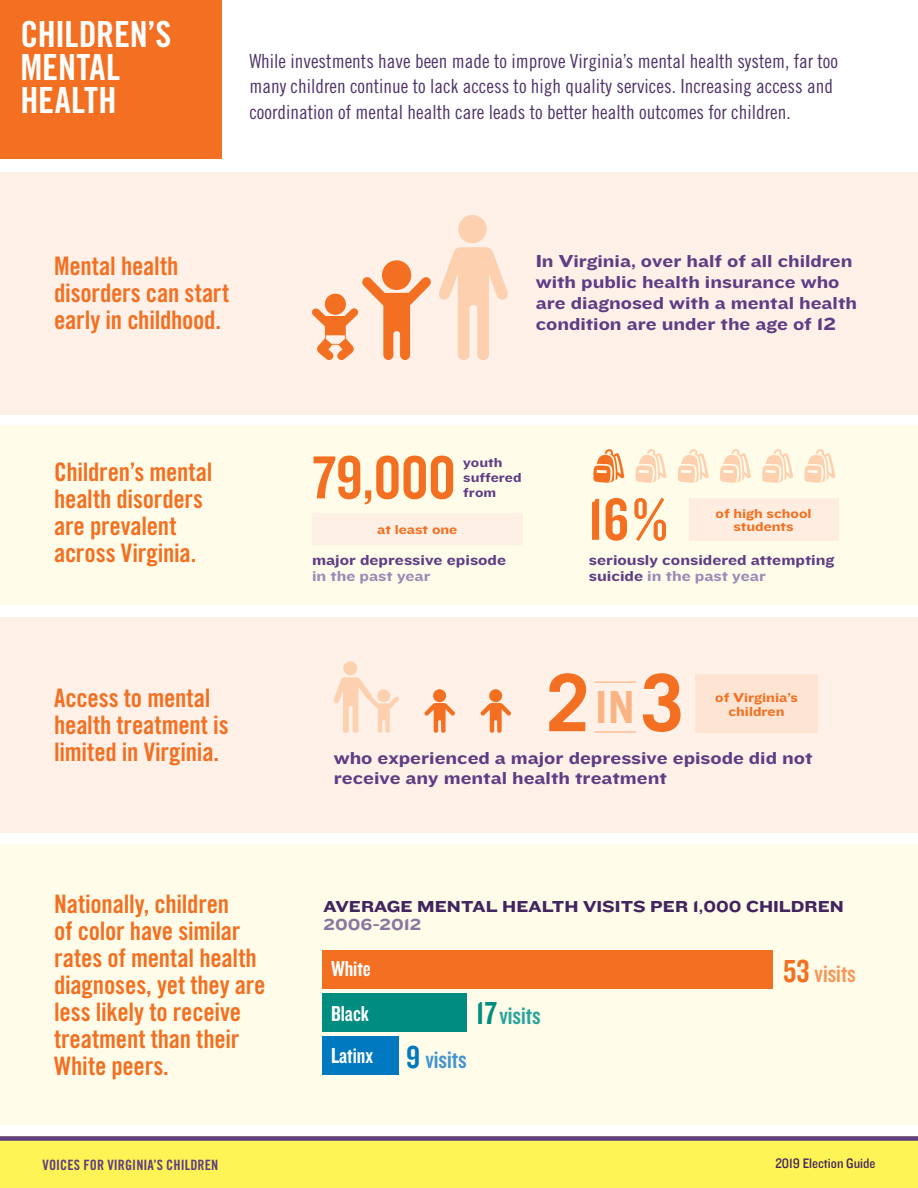
<style>
.page{position:relative;width:918px;height:1188px;background:#fff}
.page>*{position:absolute;margin:0;border:0;box-sizing:border-box;transform-origin:0 0}
.t1{font:700 79.2px "Trade Gothic LT Std";color:#f36f21}
.t2{font:63px "Knockout HTF49 Liteweight";color:#f36f21}
.t3{font:61.5px "Knockout HTF49 Liteweight";color:#f36f21}
.t4{font:36px/33px "Trade Gothic LT Std Bd Cn 20";letter-spacing:-.005em;color:#fff}
.t5{font:25.5px/27px "Trade Gothic LT Std Bd Cn 20";letter-spacing:-.01em;color:#f36f21}
.t6{font:25.5px "Knockout HTF49 Liteweight";color:#f7975b}
.t7{font:25.5px "Knockout HTF49 Liteweight";color:#28a59d}
.t8{font:25.5px "Knockout HTF49 Liteweight";color:#4594d0}
.t9{font:22.5px/42.2px "Knockout HTF49 Liteweight";color:#fff}
.t10{font:19.5px/25.5px "Trade Gothic LT Std Cn 18";color:#4e346a}
.t11{font:18px/21px "Knockout HTF53 Heviweight";color:#5f3d85}
.t12{font:16.5px "Knockout HTF53 Heviweight";color:#42245f}
.t13{font:16.5px "Knockout HTF53 Heviweight";color:#8878a0}
.t14{font:15px/16.5px "Knockout HTF53 Heviweight";color:#5f3d85}
.t15{font:15px "Knockout HTF53 Heviweight";color:#9c8ab7}
.t16{font:14.25px "Trade Gothic Bold Cond Twenty";letter-spacing:.005em;color:#5f3d85}
.t17{font:14.25px "Knockout HTF30 Junior Welterwt";color:#42245f}
.t18{font:13.5px/13.5px "Knockout HTF53 Heviweight";color:#f36f21;text-align:center}
.t19{font:13.5px/15px "Knockout HTF53 Heviweight";color:#5f3d85}
.s1{color:#9c8ab7}
.s2{font-size:44.4px;color:#fab383}
.s3{font-size:33px;color:#f36f21}
.s4{font-size:33px;color:#008d7f}
.s5{font-size:33px;color:#0079c1}
</style>
<div class="page">
<div style="left:0;top:1136px;width:918px;height:52px;background:#fff455"></div>
<div style="left:0;top:1136px;width:918px;height:5px;background:#5f3d85"></div>
<div style="left:0;top:425px;width:918px;height:180px;background:#fffde9"></div>
<div style="left:0;top:617px;width:918px;height:216px;background:#fff1e8"></div>
<div style="left:0;top:845px;width:918px;height:280px;background:#fffde9"></div>
<div style="left:0;top:172px;width:918px;height:243px;background:#fff1e8"></div>
<div style="left:0;top:0;width:221px;height:158px;background:#f36f21"></div>
<div style="left:689px;top:498px;width:149px;height:43px;background:#feede0"></div>
<div style="left:696px;top:675px;width:122px;height:58px;background:#fee5d3"></div>
<div style="left:312px;top:513px;width:211px;height:31px;background:#fff0e5"></div>
<div style="left:322px;top:1036px;width:77px;height:39px;background:#0079c1"></div>
<div style="left:322px;top:993px;width:145px;height:39px;background:#008d7f"></div>
<div style="left:322px;top:950px;width:451px;height:39px;background:#f36f21"></div>
<div style="left:458px;top:215px;width:29px;height:28px;background:#fdd0af;border-radius:50%"></div>
<svg style="left:439px;top:247px;width:69px;height:113px"></svg>
<svg style="left:312px;top:277px;width:119px;height:83px"></svg>
<div style="left:382px;top:260px;width:29px;height:30px;background:#f36f21;border-radius:50%"></div>
<svg style="left:593px;top:449px;width:31px;height:34px"></svg>
<svg style="left:636px;top:449px;width:31px;height:34px"></svg>
<svg style="left:720px;top:449px;width:31px;height:34px"></svg>
<svg style="left:678px;top:449px;width:31px;height:34px"></svg>
<svg style="left:762px;top:449px;width:31px;height:34px"></svg>
<svg style="left:804px;top:449px;width:31px;height:34px"></svg>
<hr style="left:595px;top:681px;width:41px;height:2px;background:#fcc198">
<hr style="left:595px;top:731px;width:41px;height:2px;background:#fcc198">
<svg style="left:480px;top:703px;width:31px;height:30px"></svg>
<div style="left:489px;top:689px;width:13px;height:13px;background:#f36f21;border-radius:50%"></div>
<svg style="left:424px;top:703px;width:31px;height:30px"></svg>
<div style="left:433px;top:689px;width:13px;height:13px;background:#f36f21;border-radius:50%"></div>
<div style="left:343px;top:661px;width:14px;height:14px;background:#fdd0af;border-radius:50%"></div>
<svg style="left:333px;top:677px;width:66px;height:56px"></svg>
<h3 class="t4" style="left:21px;top:17px;width:153px">CHILDREN’S<br>MENTAL<br>HEALTH</h3>
<p class="t10" style="left:249px;top:48px;width:590px">While investments have been made to improve Virginia’s mental health system, far too many children continue to lack access to high quality services. Increasing access and coordination of mental health care leads to better health outcomes for children.</p>
<p class="t5" style="left:54px;top:252px;width:177px">Mental health disorders can start early in childhood.</p>
<p class="t5" style="left:54px;top:458px;width:160px">Children’s mental health disorders are prevalent across Virginia.</p>
<p class="t5" style="left:54px;top:685px;width:176px">Access to mental health treatment is limited in Virginia.</p>
<p class="t11" style="left:536px;top:251px;width:323px">In Virginia, over half of all children with public health insurance who are diagnosed with a mental health condition are under the age of 12</p>
<h2 class="t2" style="left:312px;top:445px;width:145px">79,000</h2>
<p class="t19" style="left:463px;top:456px;width:60px">youth suffered from</p>
<p class="t18" style="left:377px;top:523px;width:82px">at least one</p>
<p class="t14" style="left:312px;top:552px;width:196px">major depressive episode</p>
<p class="t15" style="left:312px;top:568px;width:120px">in the past year</p>
<h3 class="t3" style="left:588px;top:488px;width:81px">16%</h3>
<p class="t18" style="left:716px;top:507px;width:97px">of high school students</p>
<p class="t14" style="left:589px;top:552px;width:247px">seriously considered attempting suicide <span class="s1">in the past year</span></p>
<h1 class="t1" style="left:546px;top:654px;width:140px">2<span class="s2">IN</span>3</h1>
<p class="t18" style="left:715px;top:691px;width:84px">of Virginia’s children</p>
<p class="t11" style="left:334px;top:749px;width:480px;line-height:19.5px">who experienced a major depressive episode did not receive any mental health treatment</p>
<p class="t5" style="left:54px;top:891px;width:213px">Nationally, children<br>of color have similar rates of mental health diagnoses, yet they are less likely to receive treatment than their<br>White peers.</p>
<p class="t12" style="left:323px;top:897px;width:522px">AVERAGE MENTAL HEALTH VISITS PER 1,000 CHILDREN</p>
<p class="t13" style="left:323px;top:915px;width:99px">2006-2012</p>
<p class="t9" style="left:331px;top:948px;width:41px">White</p>
<p class="t6" style="left:783px;top:960px;width:74px"><span class="s3">53</span> visits</p>
<p class="t9" style="left:331px;top:993px;width:44px">Black<br>Latinx</p>
<p class="t7" style="left:476px;top:1003px;width:66px"><span class="s4">17</span>visits</p>
<p class="t8" style="left:406px;top:1047px;width:62px"><span class="s5">9</span> visits</p>
<p class="t16" style="left:43px;top:1156px;width:177px">VOICES FOR VIRGINIA’S CHILDREN</p>
<p class="t17" style="left:776px;top:1156px;width:101px">2019 Election Guide</p>
</div>
